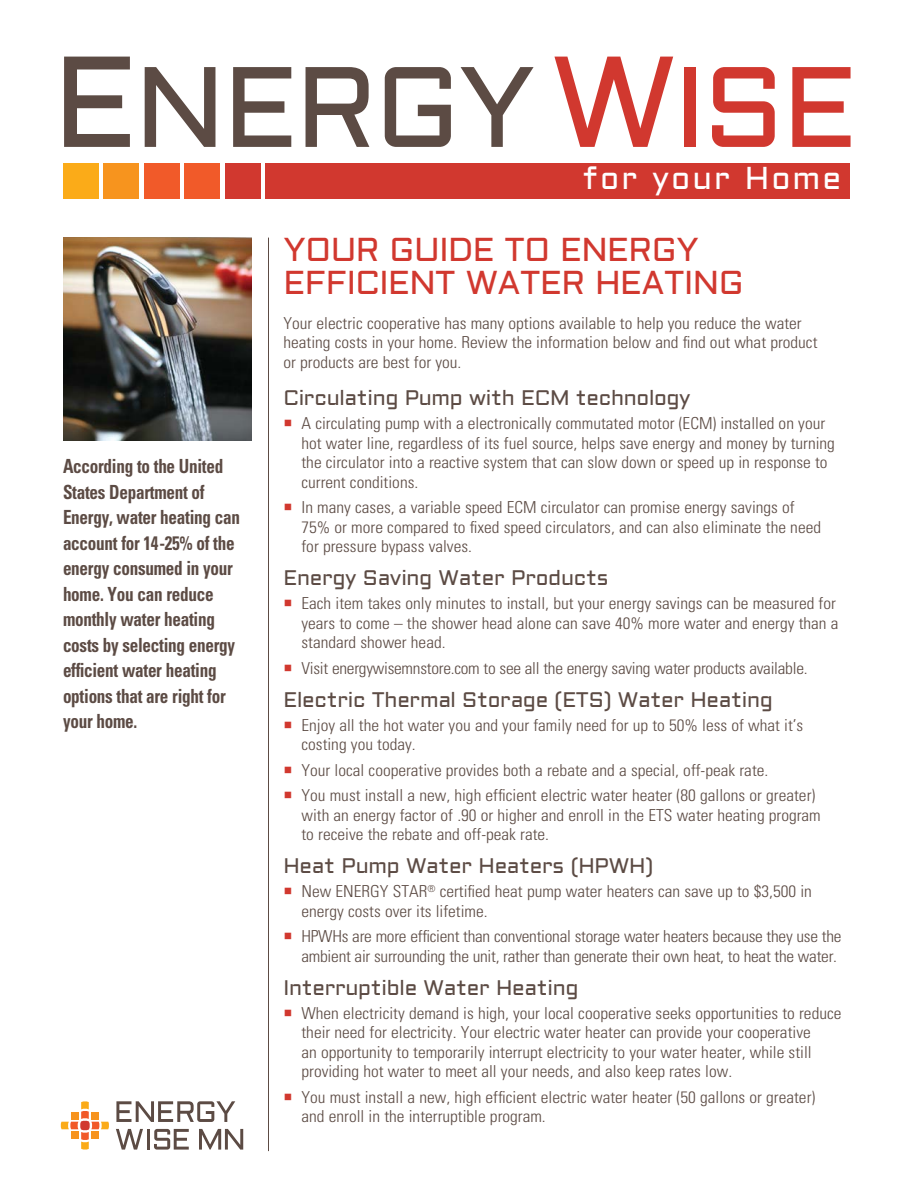
<style>
.page{position:relative;width:918px;height:1188px;background:#fff}
.page>*{position:absolute;margin:0;border:0;box-sizing:border-box;transform-origin:0 0}
.t1{font:114px "Aldrich";letter-spacing:-.025em;color:#5c4b44}
.t2{font:33px/33px "Aldrich";letter-spacing:-.015em;color:#d1382f}
.t3{font:31.5px "Aldrich";letter-spacing:.065em;color:#fff}
.t4{font:21px "Aldrich";letter-spacing:-.015em;color:#5c4b44}
.t5{font:700 condensed 19.5px/25.5px "Univers LT Std";letter-spacing:-.015em;color:#5c4b44;scale:.88 1}
.t6{font:300 condensed 16.5px/19.5px "Univers LT Std";color:#5c4b44;scale:1.05 1}
.s1{font-size:129px}
.s2{font-size:129px;color:#d1382f}
.s3{color:#d1382f}
</style>
<div class="page">
<svg style="left:116px;top:1101px;width:119px;height:21px"></svg>
<svg style="left:116px;top:1129px;width:27px;height:21px"></svg>
<hr style="left:147px;top:1129px;width:3px;height:21px;background:#5c4b44">
<svg style="left:154px;top:1129px;width:35px;height:21px"></svg>
<svg style="left:199px;top:1129px;width:44px;height:21px"></svg>
<svg style="left:61px;top:1101px;width:48px;height:49px"></svg>
<div style="left:63px;top:163px;width:36px;height:36px;background:#fbab18"></div>
<div style="left:104px;top:163px;width:36px;height:36px;background:#f7941e"></div>
<div style="left:144px;top:163px;width:36px;height:36px;background:#f15a29"></div>
<div style="left:184px;top:163px;width:36px;height:36px;background:#f15a29"></div>
<div style="left:225px;top:163px;width:36px;height:36px;background:#d1382f"></div>
<div style="left:266px;top:163px;width:584px;height:36px;background:#d1382f"></div>
<hr style="left:268px;top:238px;width:1px;height:913px;background:#5c4b44">
<img style="left:63px;top:238px;width:189px;height:202px">
<h1 class="t1" style="left:52px;top:29px;width:806px"><span class="s1">E</span>NERGY<span class="s2">W</span><span class="s3">ISE</span></h1>
<h3 class="t3" style="left:583px;top:157px;width:260px">for your Home</h3>
<p class="t5" style="left:63px;top:453px;width:203px">According to the United<br>States Department of<br>Energy, water heating can account for 14-25% of the energy consumed in your home. You can reduce monthly water heating costs by selecting energy efficient water heating options that are right for your home.</p>
<h2 class="t2" style="left:284px;top:234px;width:462px">YOUR GUIDE TO ENERGY<br>EFFICIENT WATER HEATING</h2>
<p class="t6" style="left:284px;top:313px;width:510px">Your electric cooperative has many options available to help you reduce the water heating costs in your home. Review the information below and find out what product or products are best for you.</p>
<p class="t4" style="left:284px;top:384px;width:409px">Circulating Pump with ECM technology</p>
<p class="t6" style="left:301px;top:414px;width:510px;text-indent:-18px"><span class="s3">○</span> A circulating pump with a electronically commutated motor (ECM) installed on your hot water line, regardless of its fuel source, helps save energy and money by turning the circulator into a reactive system that can slow down or speed up in response to current conditions.</p>
<p class="t6" style="left:301px;top:498px;width:496px;text-indent:-18px"><span class="s3">○</span> In many cases, a variable speed ECM circulator can promise energy savings of<br>75% or more compared to fixed speed circulators, and can also eliminate the need for pressure bypass valves.</p>
<p class="t4" style="left:284px;top:564px;width:326px">Energy Saving Water Products</p>
<p class="t6" style="left:301px;top:594px;width:513px;text-indent:-18px"><span class="s3">○</span> Each item takes only minutes to install, but your energy savings can be measured for years to come – the shower head alone can save 40% more water and energy than a standard shower head.</p>
<p class="t6" style="left:284px;top:658px;width:501px"><span class="s3">○</span> Visit energywisemnstore.com to see all the energy saving water products available.</p>
<p class="t4" style="left:284px;top:685px;width:491px">Electric Thermal Storage (ETS) Water Heating</p>
<p class="t6" style="left:301px;top:715px;width:480px;text-indent:-18px"><span class="s3">○</span> Enjoy all the hot water you and your family need for up to 50% less of what it’s costing you today.</p>
<p class="t6" style="left:284px;top:760px;width:463px"><span class="s3">○</span> Your local cooperative provides both a rebate and a special, off-peak rate.</p>
<p class="t6" style="left:301px;top:786px;width:496px;text-indent:-18px"><span class="s3">○</span> You must install a new, high efficient electric water heater (80 gallons or greater) with an energy factor of .90 or higher and enroll in the ETS water heating program to receive the rebate and off-peak rate.</p>
<p class="t4" style="left:284px;top:852px;width:371px">Heat Pump Water Heaters (HPWH)</p>
<p class="t6" style="left:301px;top:882px;width:488px;text-indent:-18px"><span class="s3">○</span> New ENERGY STAR<sup>®</sup> certified heat pump water heaters can save up to $3,500 in energy costs over its lifetime.</p>
<p class="t6" style="left:284px;top:927px;width:533px;text-align:right"><span class="s3">○</span> HPWHs are more efficient than conventional storage water heaters because they use the ambient air surrounding the unit, rather than generate their own heat, to heat the water.</p>
<p class="t4" style="left:284px;top:973px;width:296px">Interruptible Water Heating</p>
<p class="t6" style="left:301px;top:1003px;width:516px;text-indent:-18px"><span class="s3">○</span> When electricity demand is high, your local cooperative seeks opportunities to reduce their need for electricity. Your electric water heater can provide your cooperative<br>an opportunity to temporarily interrupt electricity to your water heater, while still providing hot water to meet all your needs, and also keep rates low.</p>
<p class="t6" style="left:301px;top:1087px;width:491px;text-indent:-18px"><span class="s3">○</span> You must install a new, high efficient electric water heater (50 gallons or greater) and enroll in the interruptible program.</p>
</div>
